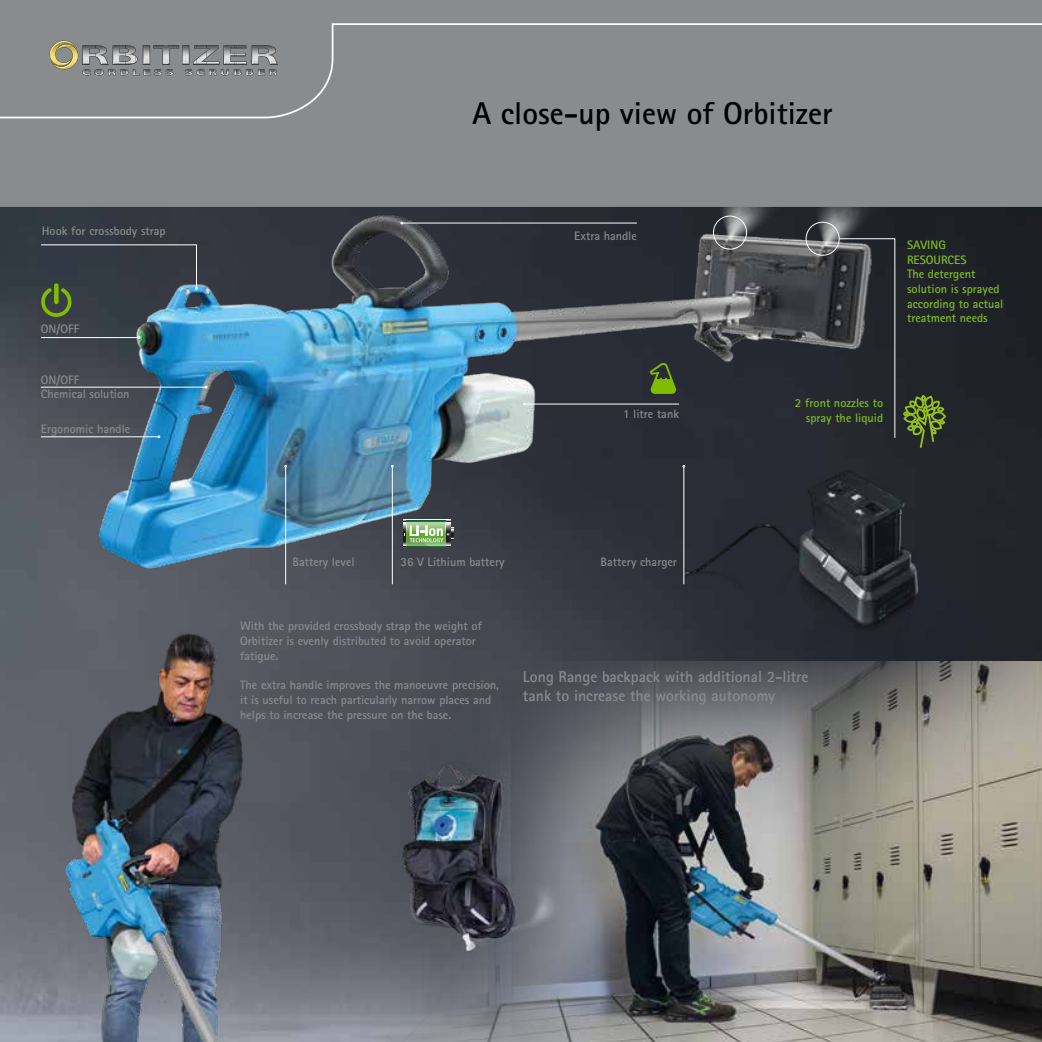
<style>
.page{position:relative;width:1042px;height:1042px;background:#fff}
.page>*{position:absolute;margin:0;border:0;box-sizing:border-box;transform-origin:0 0}
.t1{font:700 31.5px "Rotis Sans Serif";color:#000}
.t2{font:700 15.75px/18.9px "Rotis Sans Serif";color:#898c8e}
.t3{font:700 12.25px/14.7px "Rotis Sans Serif";color:#898c8e}
.t4{font:700 12.25px/14.7px "Rotis Sans Serif";color:#80ba27;text-align:right}
</style>
<div class="page">
<img style="left:0;top:0;width:1042px;height:1042px">
<p class="t3" style="left:42px;top:223px;width:125px">Hook for crossbody strap</p>
<p class="t3" style="left:41px;top:321px;width:40px">ON/OFF</p>
<p class="t3" style="left:41px;top:372px;width:90px">ON/OFF<br>Chemical solution</p>
<p class="t3" style="left:41px;top:421px;width:91px">Ergonomic handle</p>
<h1 class="t1" style="left:472px;top:93px;width:362px">A close-up view of Orbitizer</h1>
<p class="t3" style="left:574px;top:228px;width:64px">Extra handle</p>
<p class="t4" style="left:907px;top:237px;width:98px;text-align:left">SAVING<br>RESOURCES<br>The detergent solution is sprayed according to actual treatment needs</p>
<p class="t3" style="left:623px;top:406px;width:58px">1 litre tank</p>
<p class="t4" style="left:795px;top:395px;width:90px">2 front nozzles to spray the liquid</p>
<p class="t3" style="left:292px;top:554px;width:64px">Battery level</p>
<p class="t3" style="left:400px;top:554px;width:106px">36 V Lithium battery</p>
<p class="t3" style="left:600px;top:554px;width:78px">Battery charger</p>
<p class="t3" style="left:240px;top:619px;width:243px">With the provided crossbody strap the weight of<br>Orbitizer is evenly distributed to avoid operator fatigue.</p>
<p class="t3" style="left:240px;top:677px;width:260px">The extra handle improves the manoeuvre precision, it is useful to reach particularly narrow places and helps to increase the pressure on the base.</p>
<p class="t2" style="left:523px;top:667px;width:287px">Long Range backpack with additional 2-litre tank to increase the working autonomy</p>
</div>
